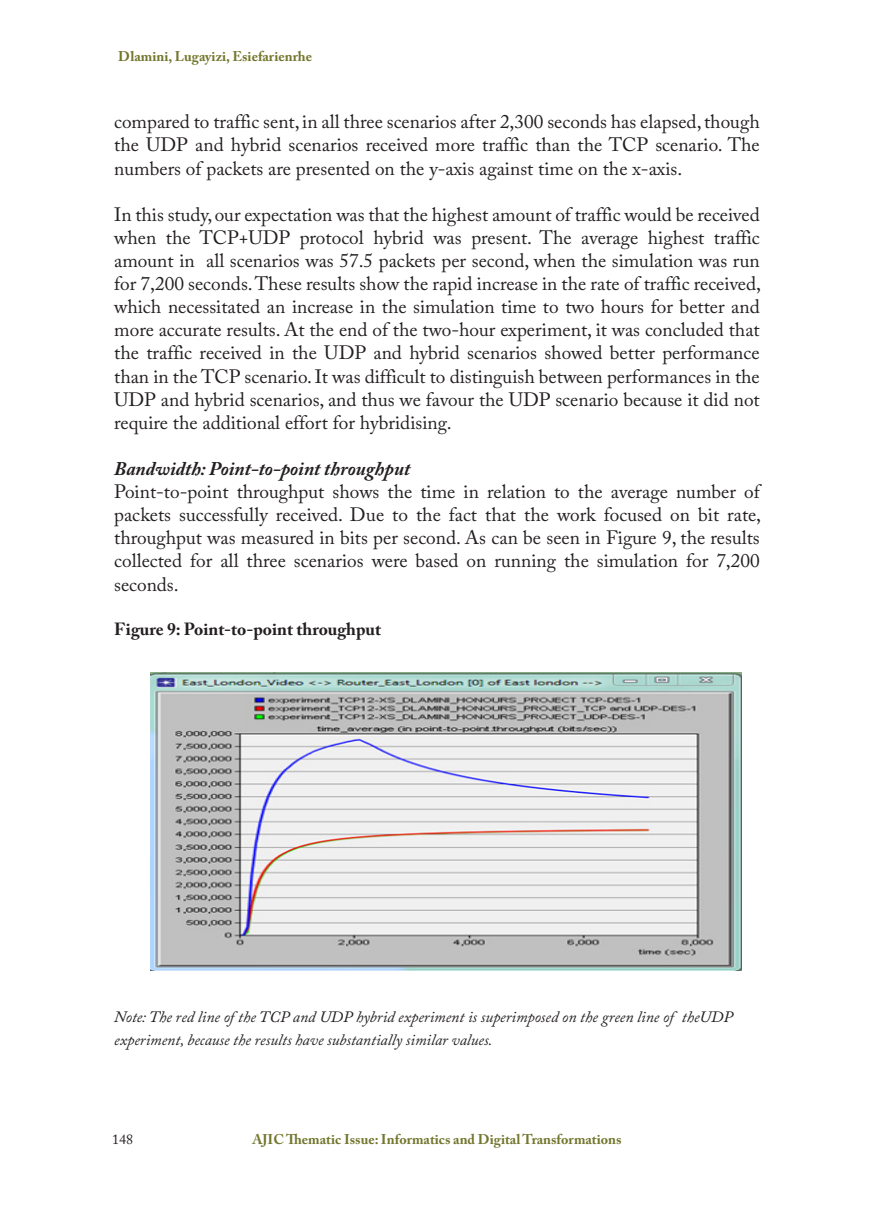
<style>
.page{position:relative;width:874px;height:1221px;background:#fff}
.page>*{position:absolute;margin:0;border:0;box-sizing:border-box;transform-origin:0 0}
.t1{font:19.25px/23.1px "Adobe Caslon Pro";color:#231f20;text-align:justify}
.t2{font:italic 700 19.25px "Adobe Caslon Pro";color:#231f20}
.t3{font:700 17.5px "Adobe Caslon Pro";color:#231f20}
.t4{font:italic 15.75px/23.1px "Adobe Caslon Pro";color:#231f20}
.t5{font:700 14px "Adobe Caslon Pro";color:#73762d}
.t6{font:14px "Adobe Caslon Pro";color:#231f20}
</style>
<div class="page">
<img style="left:150px;top:672px;width:590px;height:298px">
<p class="t5" style="left:118px;top:48px;width:195px">Dlamini, Lugayizi, Esiefarienrhe</p>
<p class="t1" style="left:114px;top:110px;width:646px">compared to traffic sent, in all three scenarios after 2,300 seconds has elapsed, though the UDP and hybrid scenarios received more traffic than the TCP scenario. The numbers of packets are presented on the y-axis against time on the x-axis.</p>
<p class="t1" style="left:114px;top:202px;width:648px">In this study, our expectation was that the highest amount of traffic would be received when the TCP+UDP protocol hybrid was present. The average highest traffic amount in all scenarios was 57.5 packets per second, when the simulation was run for 7,200 seconds. These results show the rapid increase in the rate of traffic received, which necessitated an increase in the simulation time to two hours for better and more accurate results. At the end of the two-hour experiment, it was concluded that the traffic received in the UDP and hybrid scenarios showed better performance than in the TCP scenario. It was difficult to distinguish between performances in the UDP and hybrid scenarios, and thus we favour the UDP scenario because it did not require the additional effort for hybridising.</p>
<p class="t2" style="left:114px;top:457px;width:297px">Bandwidth: Point-to-point throughput</p>
<p class="t1" style="left:114px;top:480px;width:648px">Point-to-point throughput shows the time in relation to the average number of packets successfully received. Due to the fact that the work focused on bit rate, throughput was measured in bits per second. As can be seen in Figure 9, the results collected for all three scenarios were based on running the simulation for 7,200 seconds.</p>
<p class="t3" style="left:114px;top:618px;width:268px">Figure 9: Point-to-point throughput</p>
<p class="t4" style="left:114px;top:1005px;width:619px">Note: The red line of the TCP and UDP hybrid experiment is superimposed on the green line of theUDP experiment, because the results have substantially similar values.</p>
<p class="t6" style="left:112px;top:1130px;width:22px">148</p>
<p class="t5" style="left:252px;top:1130px;width:370px">AJIC Thematic Issue: Informatics and Digital Transformations</p>
</div>
